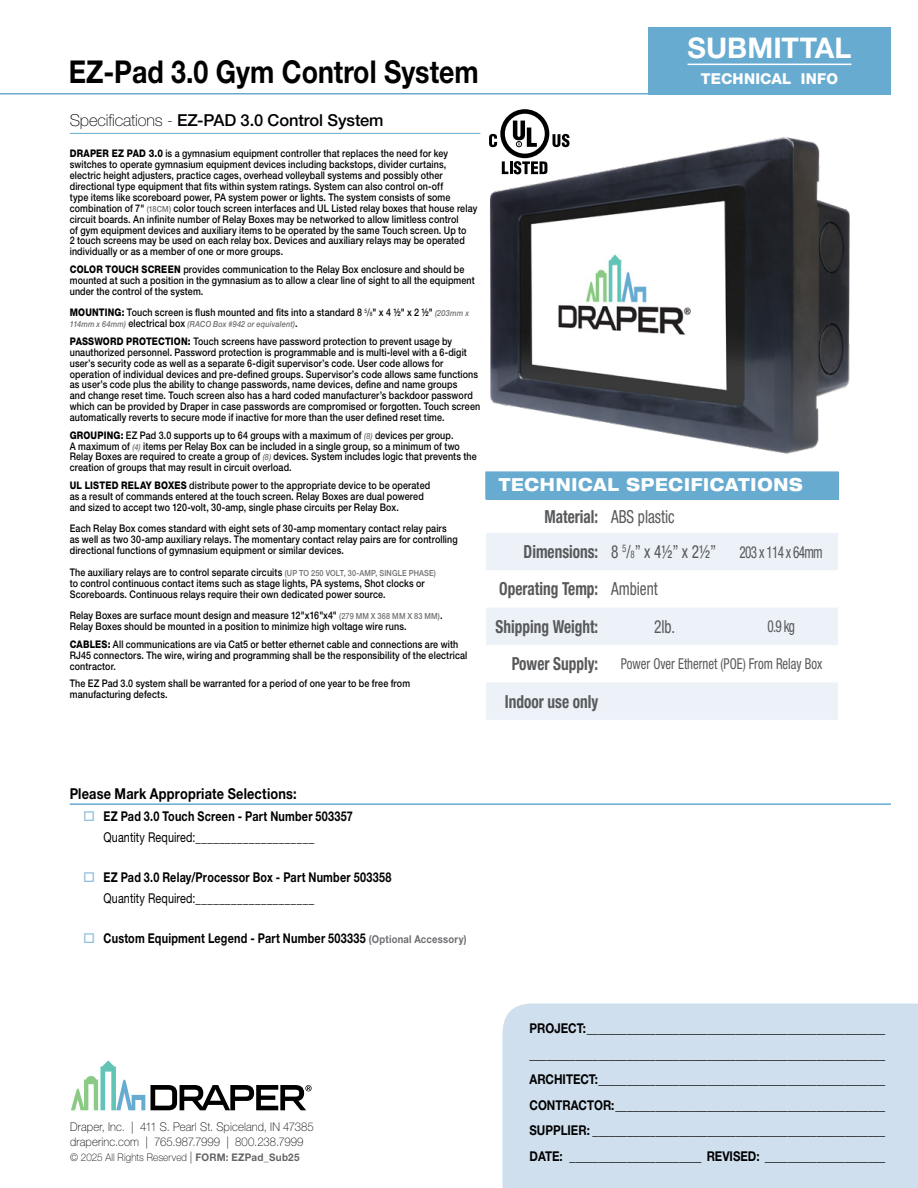
<style>
.page{position:relative;width:918px;height:1188px;background:#fff}
.page>*{position:absolute;margin:0;border:0;box-sizing:border-box;transform-origin:0 0}
.t1{font:700 31.5px "Helvetica Neue LT Std";color:#000;scale:.85 1}
.t2{font:700 28.5px "Helvetica Neue LT Std";letter-spacing:.005em;color:#fff}
.t3{font:700 condensed 18px/37.3px "Helvetica Neue LT Std";color:#58595b;scale:.85 1}
.t4{font:800 expanded 18px/31.5px "Helvetica Neue LT Std";letter-spacing:.05em;color:#fff;scale:.85 1}
.t5{font:condensed 18px "Helvetica Neue LT Std";color:#58595b;scale:.85 1}
.t6{font:500 16.5px "Helvetica Neue LT Std";letter-spacing:-.005em;color:#000}
.t7{font:condensed 16.5px "Helvetica Neue LT Std";letter-spacing:-.05em;color:#58595b;scale:.8 1}
.t8{font:condensed 15px "Helvetica Neue LT Std";color:#58595b;scale:.85 1}
.t9{font:700 15px "Helvetica Neue LT Std";letter-spacing:.015em;color:#000;scale:.85 1}
.t10{font:800 15px "Helvetica Neue LT Std";letter-spacing:.015em;color:#fff}
.t11{font:700 13.5px/25.5px "Helvetica Neue LT Std";letter-spacing:.015em;color:#000;text-align:justify;scale:.85 1}
.t12{font:700 13.5px "Helvetica Neue LT Std";letter-spacing:.015em;color:#000;scale:.8 1}
.t13{font:13.5px "Helvetica Neue LT Std";letter-spacing:.01em;color:#000;scale:.8 1}
.t14{font:100 12px/15px "Helvetica Neue LT Std";letter-spacing:.01em;color:#000;scale:.94 1}
.t15{font:500 10.5px/10.9px "Helvetica Neue LT Std";letter-spacing:.015em;color:#000;scale:.85 1}
.t16{font:100 10.5px "Helvetica Neue LT Std";letter-spacing:.015em;color:#000;scale:.94 1}
.t17{font:italic 500 8.4px "Helvetica Neue LT Std";letter-spacing:.02em;color:#6d6e71;scale:.88 1}
.s1{font-weight:100}
.s2{font-weight:800}
.s3{font-size:8.4px;color:#6d6e71}
.s4{font-weight:400}
.s5{font-weight:400;font-size:6.15px}
.s6{font-style:italic;font-size:8.4px;color:#6d6e71}
.s7{font-style:normal;font-size:10.5px;color:#000}
.s8{font-weight:700;font-stretch:condensed;color:#58595b}
.s9{font-weight:400;font-stretch:condensed;color:#58595b}
.s10{font-weight:400;font-size:10.5px}
.s11{font-size:10.8px;color:#6d6e71}
.s12{font-size:12px}
.s13{font-weight:700;color:#636466}
</style>
<div class="page">
<div style="left:502px;top:1004px;width:416px;height:184px;background:#cfdfed"></div>
<svg style="left:71px;top:1060px;width:74px;height:50px"></svg>
<svg style="left:151px;top:1085px;width:161px;height:25px"></svg>
<hr style="left:0;top:93px;width:891px;height:1px;background:#67abd1">
<div style="left:648px;top:27px;width:243px;height:67px;background:#67abd1"></div>
<hr style="left:688px;top:64px;width:163px;height:1px;background:#fff">
<div style="left:486px;top:472px;width:352px;height:27px;background:#67abd1"></div>
<svg style="left:486px;top:533px;width:352px;height:187px;fill:#ecf2f8"></svg>
<hr style="left:485px;top:471px;width:119px;height:2px;background:#67abd1">
<hr style="left:485px;top:473px;width:2px;height:26px;background:#67abd1">
<hr style="left:604px;top:471px;width:120px;height:2px;background:#67abd1">
<hr style="left:724px;top:471px;width:115px;height:2px;background:#67abd1">
<hr style="left:837px;top:473px;width:2px;height:26px;background:#67abd1">
<hr style="left:70px;top:803px;width:821px;height:2px;background:#67abd1">
<hr style="left:70px;top:133px;width:410px;height:1px;background:#67abd1">
<img style="left:480px;top:133px;width:370px;height:321px">
<svg style="left:489px;top:109px;width:81px;height:65px"></svg>
<h1 class="t1" style="left:69px;top:52px;width:484px">EZ-Pad 3.0 Gym Control System</h1>
<h3 class="t6" style="left:70px;top:111px;width:315px"><span class="s1">Specifications -</span> EZ-PAD 3.0 Control System</h3>
<p class="t15" style="left:70px;top:148px;width:481px"><span class="s2">DRAPER EZ PAD 3.0</span> is a gymnasium equipment controller that replaces the need for key switches to operate gymnasium equipment devices including backstops, divider curtains, electric height adjusters, practice cages, overhead volleyball systems and possibly other directional type equipment that fits within system ratings. System can also control on-off<br>type items like scoreboard power, PA system power or lights. The system consists of some combination of 7" <span class="s3">(18CM)</span> color touch screen interfaces and UL Listed relay boxes that house relay circuit boards. An infinite number of Relay Boxes may be networked to allow limitless control<br>of gym equipment devices and auxiliary items to be operated by the same Touch screen. Up to<br>2 touch screens may be used on each relay box. Devices and auxiliary relays may be operated individually or as a member of one or more groups.</p>
<p class="t15" style="left:70px;top:264px;width:478px"><span class="s2">COLOR TOUCH SCREEN</span> provides communication to the Relay Box enclosure and should be mounted at such a position in the gymnasium as to allow a clear line of sight to all the equipment under the control of the system.</p>
<p class="t15" style="left:70px;top:307px;width:471px"><span class="s2">MOUNTING:</span> Touch screen is flush mounted and fits into a standard 8 <sup>5</sup><span class="s4">/</span><span class="s5">8</span>" x 4 ½" x 2 ½" <span class="s6">(203mm x</span></p>
<p class="t17" style="left:70px;top:319px;width:260px">114mm x 64mm) <span class="s7">electrical box</span> (RACO Box #942 or equivalent)<span class="s7">.</span></p>
<p class="t15" style="left:70px;top:336px;width:484px"><span class="s2">PASSWORD PROTECTION:</span> Touch screens have password protection to prevent usage by unauthorized personnel. Password protection is programmable and is multi-level with a 6-digit user’s security code as well as a separate 6-digit supervisor’s code. User code allows for operation of individual devices and pre-defined groups. Supervisor’s code allows same functions as user’s code plus the ability to change passwords, name devices, define and name groups<br>and change reset time. Touch screen also has a hard coded manufacturer’s backdoor password which can be provided by Draper in case passwords are compromised or forgotten. Touch screen automatically reverts to secure mode if inactive for more than the user defined reset time.</p>
<p class="t15" style="left:70px;top:429px;width:480px"><span class="s2">GROUPING:</span> EZ Pad 3.0 supports up to 64 groups with a maximum of <span class="s6">(8)</span> devices per group.<br>A maximum of <span class="s6">(4)</span> items per Relay Box can be included in a single group, so a minimum of two Relay Boxes are required to create a group of <span class="s6">(8)</span> devices. System includes logic that prevents the creation of groups that may result in circuit overload.</p>
<p class="t15" style="left:70px;top:480px;width:426px"><span class="s2">UL LISTED RELAY BOXES</span> distribute power to the appropriate device to be operated as a result of commands entered at the touch screen. Relay Boxes are dual powered and sized to accept two 120-volt, 30-amp, single phase circuits per Relay Box.</p>
<p class="t15" style="left:70px;top:523px;width:458px">Each Relay Box comes standard with eight sets of 30-amp momentary contact relay pairs as well as two 30-amp auxiliary relays. The momentary contact relay pairs are for controlling directional functions of gymnasium equipment or similar devices.</p>
<p class="t15" style="left:70px;top:567px;width:432px">The auxiliary relays are to control separate circuits <span class="s3">(UP TO 250 VOLT, 30-AMP, SINGLE PHASE) </span>to control continuous contact items such as stage lights, PA systems, Shot clocks or<br>Scoreboards. Continuous relays require their own dedicated power source.</p>
<p class="t15" style="left:70px;top:610px;width:440px">Relay Boxes are surface mount design and measure 12"x16"x4" <span class="s3">(279 MM X 368 MM X 83 MM)</span>.<br>Relay Boxes should be mounted in a position to minimize high voltage wire runs.</p>
<p class="t15" style="left:70px;top:639px;width:469px"><span class="s2">CABLES:</span> All communications are via Cat5 or better ethernet cable and connections are with<br>RJ45 connectors. The wire, wiring and programming shall be the responsibility of the electrical contractor.</p>
<p class="t15" style="left:70px;top:678px;width:402px">The EZ Pad 3.0 system shall be warranted for a period of one year to be free from manufacturing defects.</p>
<h2 class="t2" style="left:688px;top:30px;width:165px">SUBMITTAL</h2>
<h3 class="t10" style="left:701px;top:69px;width:139px">TECHNICAL INFO</h3>
<h3 class="t4" style="left:545px;top:468px;width:305px;text-indent:-46px">TECHNICAL SPECIFICATIONS<br><span class="s8">Material:</span> <span class="s9">ABS plastic</span></h3>
<h3 class="t3" style="left:524px;top:533px;width:228px">Dimensions: <span class="s4">8</span> <sup>5</sup><span class="s4">/</span><span class="s10">8</span><span class="s4">” x 4½” x 2½”</span></h3>
<h3 class="t7" style="left:740px;top:542px;width:106px">203 x 114 x 64mm</h3>
<h3 class="t3" style="left:495px;top:570px;width:192px">Operating Temp: <span class="s4">Ambient<br></span>Shipping Weight:</h3>
<h3 class="t5" style="left:654px;top:616px;width:26px">2lb.</h3>
<h3 class="t7" style="left:767px;top:617px;width:36px">0.9 kg</h3>
<h3 class="t3" style="left:512px;top:645px;width:103px">Power Supply:</h3>
<h3 class="t8" style="left:621px;top:655px;width:238px">Power Over Ethernet (POE) From Relay Box</h3>
<h3 class="t3" style="left:505px;top:682px;width:111px">Indoor use only</h3>
<h3 class="t9" style="left:70px;top:784px;width:268px">Please Mark Appropriate Selections:</h3>
<p class="t12" style="left:104px;top:808px;width:313px">EZ Pad 3.0 Touch Screen - Part Number 503357</p>
<p class="t13" style="left:104px;top:829px;width:265px">Quantity Required:____________________</p>
<p class="t12" style="left:104px;top:869px;width:361px">EZ Pad 3.0 Relay/Processor Box - Part Number 503358</p>
<p class="t13" style="left:104px;top:890px;width:265px">Quantity Required:____________________</p>
<p class="t12" style="left:104px;top:930px;width:456px">Custom Equipment Legend - Part Number 503335 <span class="s11">(Optional Accessory)</span></p>
<p class="t14" style="left:70px;top:1119px;width:261px">Draper, Inc. | 411 S. Pearl St. Spiceland, IN 47385 draperinc.com | 765.987.7999 | 800.238.7999</p>
<p class="t16" style="left:70px;top:1151px;width:246px">© 2025 All Rights Reserved <span class="s12">|</span> <span class="s13">FORM: EZPad_Sub25</span></p>
<p class="t11" style="left:530px;top:1016px;width:420px">PROJECT:____________________________________________________ ______________________________________________________________ ARCHITECT:__________________________________________________ CONTRACTOR:_______________________________________________ SUPPLIER: ___________________________________________________ DATE: _______________________ REVISED: _____________________</p>
</div>
